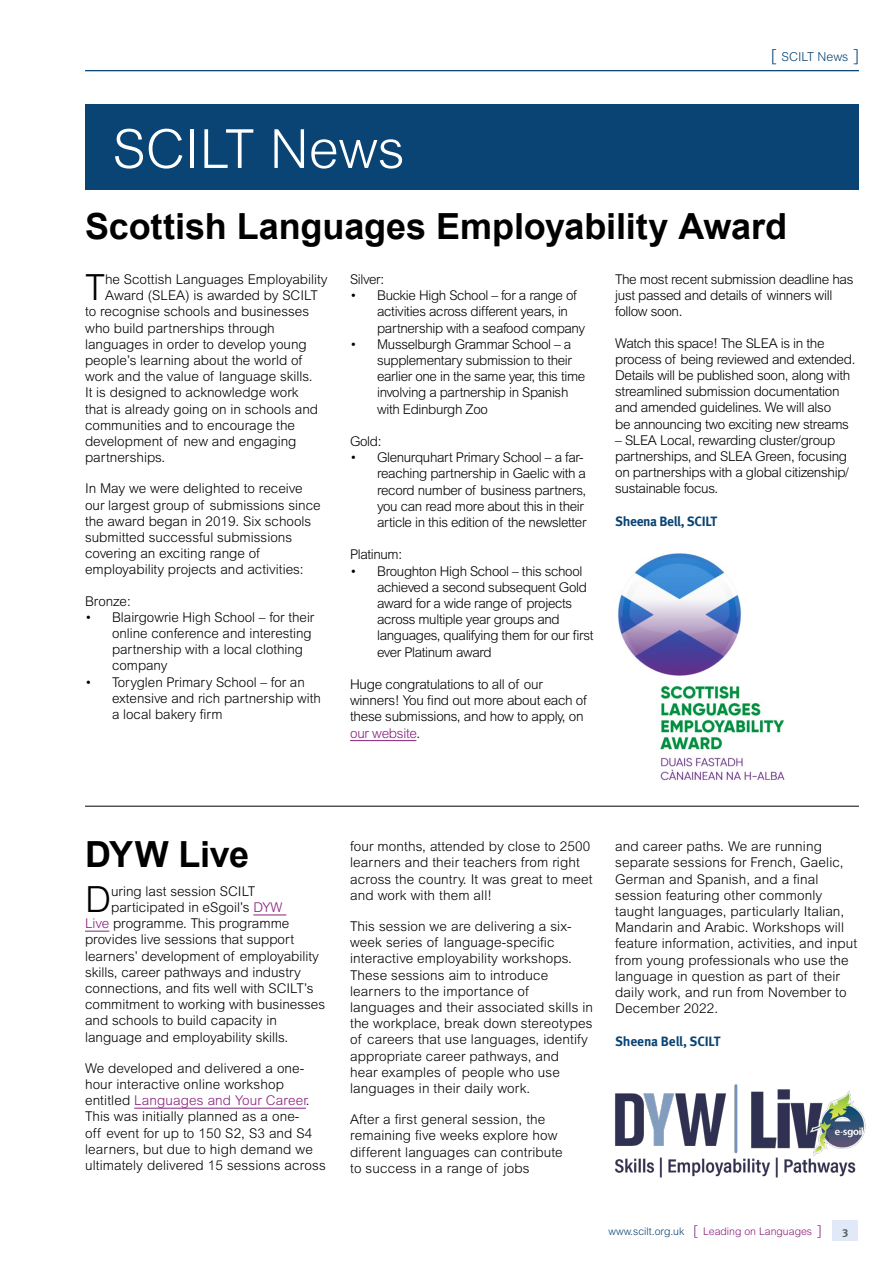
<style>
.page{position:relative;width:893px;height:1263px;background:#fff}
.page>*{position:absolute;margin:0;border:0;box-sizing:border-box;transform-origin:0 0}
.t1{font:300 54px "Arial";color:#fff}
.t2{font:300 36.15px "Arial";color:#000}
.SCILT_Headline_big{font:700 36px "Arial";letter-spacing:-.005em;color:#000}
.scilt_bullets{font:300 13.5px/16.2px "Arial";color:#000}
.scilt_bullets-2{font:300 13.5px/16.2px "Arial";letter-spacing:-.025em;color:#000}
.scilt_bullets-3{font:300 13.5px/16.2px "Arial";letter-spacing:-.02em;color:#000}
.t3{font:700 13.5px "Meta OT";letter-spacing:-.025em;color:#094474}
.t4{font:300 12.3px "Arial";color:#094474}
.t5{font:700 11.25px "Meta OT";color:#596263}
.t6{font:300 10.5px "Arial";color:#891f7c}
.s1{font-size:16.5px}
.s2{color:#891f7c}
.s3{color:#094474}
.s4{font-size:13.5px}
</style>
<div class="page">
<div style="left:832px;top:1220px;width:26px;height:21px;background:#e1e8f7"></div>
<hr style="left:85px;top:70px;width:774px;height:1px;background:#094474">
<div style="left:85px;top:104px;width:774px;height:85px;background:#094474"></div>
<img style="left:618px;top:553px;width:167px;height:228px">
<hr style="left:350px;top:740px;width:66px;height:1px;background:#891f7c">
<hr style="left:85px;top:806px;width:774px;height:1px;background:#000">
<hr style="left:253px;top:915px;width:33px;height:1px;background:#891f7c">
<svg style="left:85px;top:931px;width:24px;height:1px"></svg>
<hr style="left:134px;top:1108px;width:172px;height:1px;background:#891f7c">
<img style="left:615px;top:1084px;width:251px;height:94px">
<p class="t1" style="left:113px;top:118px;width:294px">SCILT News</p>
<p class="t4" style="left:771px;top:49px;width:89px"><span class="s1">[</span> SCILT News <span class="s1">]</span></p>
<p class="SCILT_Headline_big" style="left:85px;top:202px;width:703px">Scottish Languages Employability Award</p>
<p class="t2" style="left:85px;top:267px;width:22px">T</p>
<p class="scilt_bullets" style="left:105px;top:271px;width:224px">he Scottish Languages Employability</p>
<p class="scilt_bullets" style="left:350px;top:271px;width:36px">Silver:</p>
<p class="scilt_bullets-2" style="left:377px;top:287px;width:210px;text-indent:-27px">• Buckie High School – for a range of activities across different years, in partnership with a seafood company</p>
<p class="scilt_bullets-2" style="left:377px;top:336px;width:210px;text-indent:-27px">• Musselburgh Grammar School – a supplementary submission to their earlier one in the same year, this time involving a partnership in Spanish with Edinburgh Zoo</p>
<p class="scilt_bullets" style="left:350px;top:433px;width:33px">Gold:</p>
<p class="scilt_bullets-2" style="left:377px;top:449px;width:211px;text-indent:-27px">• Glenurquhart Primary School – a far&shy;reaching partnership in Gaelic with a record number of business partners, you can read more about this in their article in this edition of the newsletter</p>
<p class="scilt_bullets-2" style="left:350px;top:546px;width:54px">Platinum:</p>
<p class="scilt_bullets-2" style="left:377px;top:563px;width:218px;text-indent:-27px">• Broughton High School – this school achieved a second subsequent Gold award for a wide range of projects across multiple year groups and languages, qualifying them for our first ever Platinum award</p>
<p class="scilt_bullets-3" style="left:350px;top:676px;width:238px">Huge congratulations to all of our winners! You find out more about each of these submissions, and how to apply, on <span class="s2">our website</span>.</p>
<p class="scilt_bullets-2" style="left:615px;top:271px;width:240px">The most recent submission deadline has just passed and details of winners will follow soon.</p>
<p class="scilt_bullets-2" style="left:615px;top:335px;width:242px">Watch this space! The SLEA is in the process of being reviewed and extended.<br>Details will be published soon, along with streamlined submission documentation and amended guidelines. We will also<br>be announcing two exciting new streams</p>
<p class="scilt_bullets-2" style="left:615px;top:432px;width:235px">– SLEA Local, rewarding cluster/group partnerships, and SLEA Green, focusing on partnerships with a global citizenship/ sustainable focus.</p>
<p class="t3" style="left:615px;top:513px;width:103px">Sheena Bell, SCILT</p>
<p class="scilt_bullets" style="left:105px;top:287px;width:214px">Award (SLEA) is awarded by SCILT</p>
<p class="scilt_bullets" style="left:85px;top:303px;width:226px">to recognise schools and businesses</p>
<p class="scilt_bullets" style="left:85px;top:320px;width:191px">who build partnerships through</p>
<p class="scilt_bullets" style="left:85px;top:336px;width:223px">languages in order to develop young</p>
<p class="scilt_bullets" style="left:85px;top:352px;width:219px">people’s learning about the world of</p>
<p class="scilt_bullets" style="left:85px;top:368px;width:229px">work and the value of language skills.</p>
<p class="scilt_bullets" style="left:85px;top:384px;width:215px">It is designed to acknowledge work</p>
<p class="scilt_bullets" style="left:85px;top:401px;width:235px">that is already going on in schools and</p>
<p class="scilt_bullets" style="left:85px;top:417px;width:211px">communities and to encourage the</p>
<p class="scilt_bullets" style="left:85px;top:433px;width:213px">development of new and engaging</p>
<p class="scilt_bullets" style="left:85px;top:449px;width:82px">partnerships.</p>
<p class="scilt_bullets" style="left:85px;top:480px;width:237px">In May we were delighted to receive our largest group of submissions since the award began in 2019. Six schools submitted successful submissions covering an exciting range of employability projects and activities:</p>
<p class="scilt_bullets" style="left:85px;top:593px;width:47px">Bronze:</p>
<p class="scilt_bullets" style="left:112px;top:609px;width:204px;text-indent:-27px">• Blairgowrie High School – for their online conference and interesting partnership with a local clothing company</p>
<p class="scilt_bullets" style="left:112px;top:674px;width:211px;text-indent:-27px">• Toryglen Primary School – for an extensive and rich partnership with a local bakery firm</p>
<p class="SCILT_Headline_big" style="left:85px;top:830px;width:166px">DYW Live</p>
<p class="t2" style="left:85px;top:879px;width:28px">D</p>
<p class="scilt_bullets" style="left:111px;top:883px;width:146px">uring last session SCILT</p>
<p class="scilt_bullets" style="left:111px;top:899px;width:173px">participated in eSgoil’s <span class="s2">DYW</span></p>
<p class="scilt_bullets" style="left:85px;top:915px;width:206px"><span class="s2">Live</span> programme. This programme</p>
<p class="scilt_bullets" style="left:85px;top:931px;width:211px">provides live sessions that support</p>
<p class="scilt_bullets" style="left:85px;top:948px;width:235px">learners’ development of employability</p>
<p class="scilt_bullets" style="left:85px;top:964px;width:217px">skills, career pathways and industry</p>
<p class="scilt_bullets" style="left:85px;top:980px;width:230px">connections, and fits well with SCILT’s</p>
<p class="scilt_bullets" style="left:85px;top:996px;width:242px">commitment to working with businesses</p>
<p class="scilt_bullets" style="left:85px;top:1012px;width:193px">and schools to build capacity in</p>
<p class="scilt_bullets" style="left:85px;top:1029px;width:205px">language and employability skills.</p>
<p class="scilt_bullets" style="left:85px;top:1060px;width:242px">We developed and delivered a one&shy;hour interactive online workshop entitled <span class="s2">Languages and Your Career</span>.<br>This was initially planned as a one-<br>off event for up to 150 S2, S3 and S4 learners, but due to high demand we ultimately delivered 15 sessions across</p>
<p class="scilt_bullets" style="left:350px;top:838px;width:244px">four months, attended by close to 2500 learners and their teachers from right across the country. It was great to meet and work with them all!</p>
<p class="scilt_bullets" style="left:350px;top:918px;width:244px">This session we are delivering a six&shy;week series of language-specific interactive employability workshops.<br>These sessions aim to introduce learners to the importance of languages and their associated skills in the workplace, break down stereotypes of careers that use languages, identify appropriate career pathways, and<br>hear examples of people who use languages in their daily work.</p>
<p class="scilt_bullets" style="left:350px;top:1111px;width:214px">After a first general session, the remaining five weeks explore how different languages can contribute to success in a range of jobs</p>
<p class="scilt_bullets" style="left:615px;top:838px;width:244px">and career paths. We are running separate sessions for French, Gaelic, German and Spanish, and a final session featuring other commonly taught languages, particularly Italian, Mandarin and Arabic. Workshops will feature information, activities, and input from young professionals who use the language in question as part of their daily work, and run from November to December 2022.</p>
<p class="t3" style="left:615px;top:1033px;width:107px">Sheena Bell, SCILT</p>
<p class="t6" style="left:609px;top:1225px;width:215px"><span class="s3">www.scilt.org.uk</span> <span class="s4">[</span> Leading on Languages <span class="s4">]</span></p>
<p class="t5" style="left:842px;top:1224px;width:8px">3</p>
</div>
